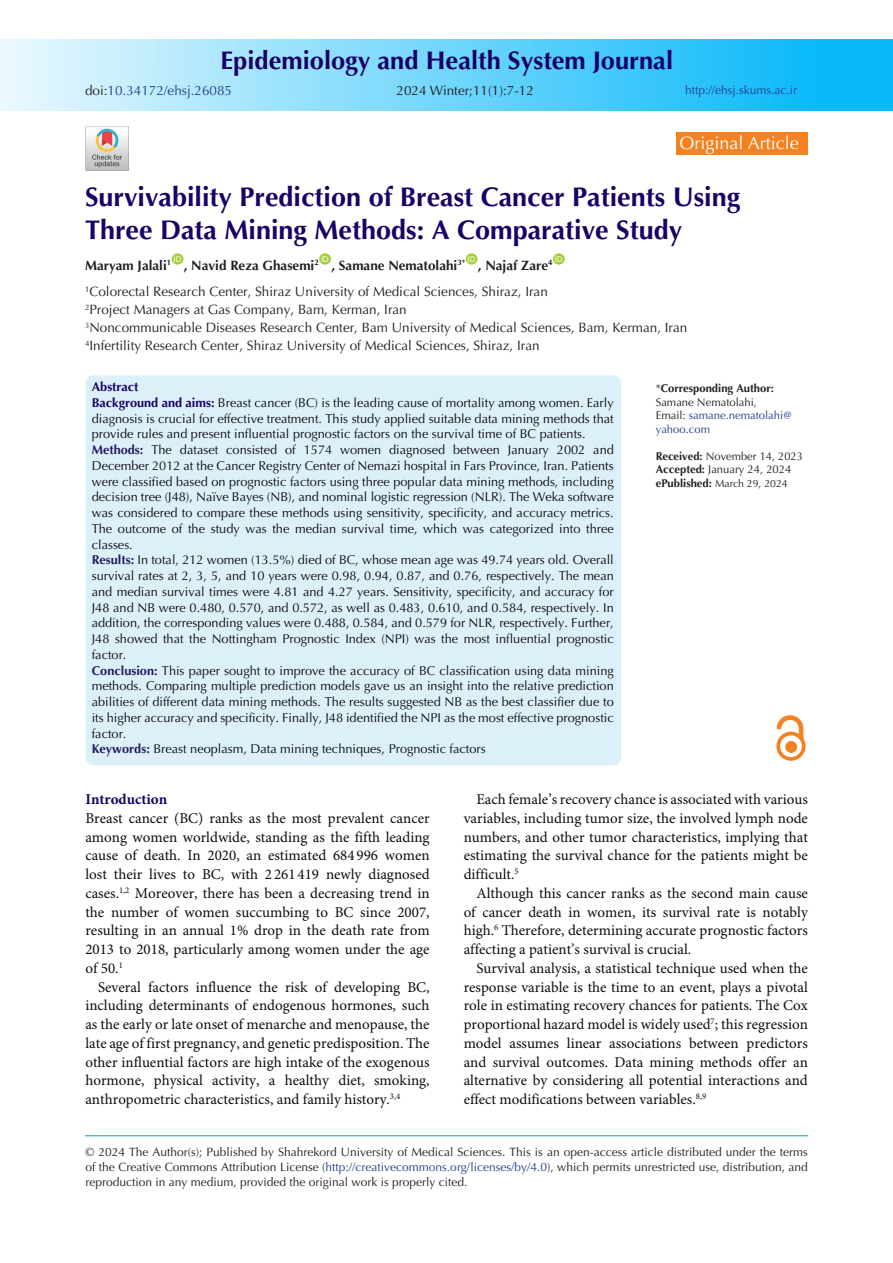
<style>
.page{position:relative;width:893px;height:1263px;background:#fff}
.page>*{position:absolute;margin:0;border:0;box-sizing:border-box;transform-origin:0 0}
.t1{font:700 27px/33px "Optima LT Std";color:#190066}
.t2{font:700 25.5px "Optima LT Std";color:#190066}
.t3{font:18px "Optima LT Std";color:#fff}
.t4{font:15px/18.8px "Minion Pro";color:#0d0d0d;text-align:justify}
.t5{font:700 15px "Minion Pro";color:#190066}
.t6{font:13.5px "Optima LT Std";color:#231f20}
.t7{font:700 13.5px "Optima LT Std";color:#231f20}
.t8{font:13.5px "Optima LT Std";color:#253f8e}
.t9{font:12.75px/15.8px "Optima LT Std";color:#0d0d0d;text-align:justify}
.t10{font:700 12.75px "Optima LT Std";color:#190066}
.t11{font:12px/15px "Optima LT Std";color:#231f20;text-align:justify}
.t12{font:12px "Optima LT Std";color:#253f8e}
.t13{font:11.25px "Optima LT Std";color:#231f20}
.t14{font:11.25px/13.5px "Optima LT Std";color:#253f8e}
.t15{font:700 11.25px "Optima LT Std";color:#231f20}
.t16{font:10.5px "Optima LT Std";color:#231f20}
.t17{font:7.8px "Arial";color:#fff}
.s1{color:#231f20}
.s2{font-weight:700;color:#190166}
.s3{font-weight:700;color:#231e60}
.s4{font-weight:400}
.s5{font-weight:700}
.s6{font-weight:700;font-size:11.25px}
.s7{color:#253f8e}
</style>
<div class="page">
<div style="left:0;top:39px;width:893px;height:72px;background:linear-gradient(to right,#e9f8fe,#00b4f9)"></div>
<hr style="left:85px;top:1135px;width:723px;height:1px;background:#0099e5">
<div style="left:172px;top:253px;width:11px;height:12px;background:#a6ce39;border-radius:50%"></div>
<div style="left:319px;top:253px;width:12px;height:12px;background:#a6ce39;border-radius:50%"></div>
<div style="left:466px;top:253px;width:11px;height:12px;background:#a6ce39;border-radius:50%"></div>
<div style="left:553px;top:253px;width:12px;height:12px;background:#a6ce39;border-radius:50%"></div>
<div style="left:676px;top:132px;width:132px;height:23px;background:#f58220"></div>
<img style="left:85px;top:127px;width:43px;height:43px">
<div style="left:786px;top:741px;width:11px;height:11px;background:#f58220;border-radius:50%"></div>
<div style="left:786px;top:741px;width:11px;height:11px;border:1px solid #f58220;border-radius:50%"></div>
<div style="left:776px;top:732px;width:29px;height:29px;border:4px solid #f58220;border-radius:50%"></div>
<svg style="left:777px;top:715px;width:26px;height:25px"></svg>
<div style="left:85px;top:375px;width:536px;height:390px;background:#dcf0fa;border-radius:8px"></div>
<p class="t2" style="left:221px;top:45px;width:454px">Epidemiology and Health System Journal</p>
<p class="t8" style="left:85px;top:83px;width:149px"><span class="s1">doi:</span>10.34172/ehsj.26085</p>
<p class="t6" style="left:396px;top:83px;width:139px">2024 Winter;11(1):7-12</p>
<p class="t12" style="left:685px;top:83px;width:114px">http://ehsj.skums.ac.ir</p>
<p class="t3" style="left:679px;top:132px;width:121px">Original Article</p>
<p class="t1" style="left:85px;top:181px;width:657px">Survivability Prediction of Breast Cancer Patients Using<br>Three Data Mining Methods: A Comparative Study</p>
<p class="t7" style="left:85px;top:257px;width:88px">Maryam Jalali<sup>1</sup></p>
<p class="t17" style="left:174px;top:254px;width:9px">ID</p>
<p class="t17" style="left:321px;top:254px;width:9px">ID</p>
<p class="t17" style="left:468px;top:254px;width:9px">ID</p>
<p class="t17" style="left:555px;top:254px;width:9px">ID</p>
<p class="t7" style="left:478px;top:257px;width:76px">, Najaf Zare<sup>4</sup></p>
<p class="t7" style="left:184px;top:257px;width:136px">, Navid Reza Ghasemi<sup>2</sup></p>
<p class="t7" style="left:331px;top:257px;width:135px">, Samane Nematolahi<sup>3*</sup></p>
<p class="t6" style="left:85px;top:284px;width:464px"><sup>1</sup>Colorectal Research Center, Shiraz University of Medical Sciences, Shiraz, Iran</p>
<p class="t6" style="left:85px;top:302px;width:323px"><sup>2</sup>Project Managers at Gas Company, Bam, Kerman, Iran</p>
<p class="t6" style="left:85px;top:320px;width:604px"><sup>3</sup>Noncommunicable Diseases Research Center, Bam University of Medical Sciences, Bam, Kerman, Iran</p>
<p class="t6" style="left:85px;top:338px;width:456px"><sup>4</sup>Infertility Research Center, Shiraz University of Medical Sciences, Shiraz, Iran</p>
<p class="t10" style="left:92px;top:379px;width:48px">Abstract</p>
<p class="t9" style="left:92px;top:395px;width:524px"><span class="s2">Background and aims:</span> Breast cancer (BC) is the leading cause of mortality among women. Early diagnosis is crucial for effective treatment. This study applied suitable data mining methods that provide rules and present influential prognostic factors on the survival time of BC patients.</p>
<p class="t9" style="left:92px;top:442px;width:524px"><span class="s3">Methods:</span> The dataset consisted of 1574 women diagnosed between January 2002 and December 2012 at the Cancer Registry Center of Nemazi hospital in Fars Province, Iran. Patients were classified based on prognostic factors using three popular data mining methods, including decision tree (J48), Naïve Bayes (NB), and nominal logistic regression (NLR). The Weka software was considered to compare these methods using sensitivity, specificity, and accuracy metrics.<br>The outcome of the study was the median survival time, which was categorized into three classes.</p>
<p class="t9" style="left:92px;top:552px;width:524px"><span class="s3">Results:</span> In total, 212 women (13.5%) died of BC, whose mean age was 49.74 years old. Overall survival rates at 2, 3, 5, and 10 years were 0.98, 0.94, 0.87, and 0.76, respectively. The mean and median survival times were 4.81 and 4.27 years. Sensitivity, specificity, and accuracy for J48 and NB were 0.480, 0.570, and 0.572, as well as 0.483, 0.610, and 0.584, respectively. In addition, the corresponding values were 0.488, 0.584, and 0.579 for NLR, respectively. Further, J48 showed that the Nottingham Prognostic Index (NPI) was the most influential prognostic factor.</p>
<p class="t9" style="left:92px;top:662px;width:524px"><span class="s3">Conclusion:</span> This paper sought to improve the accuracy of BC classification using data mining methods. Comparing multiple prediction models gave us an insight into the relative prediction abilities of different data mining methods. The results suggested NB as the best classifier due to its higher accuracy and specificity. Finally, J48 identified the NPI as the most effective prognostic factor.</p>
<p class="t9" style="left:92px;top:741px;width:395px"><span class="s3">Keywords:</span> Breast neoplasm, Data mining techniques, Prognostic factors</p>
<p class="t15" style="left:656px;top:382px;width:120px"><span class="s4">*</span>Corresponding Author:</p>
<p class="t13" style="left:656px;top:395px;width:103px">Samane Nematolahi,</p>
<p class="t14" style="left:656px;top:409px;width:138px"><span class="s1">Email:</span> samane.nematolahi@ yahoo.com</p>
<p class="t13" style="left:656px;top:449px;width:149px"><span class="s5">Received:</span> November 14, 2023</p>
<p class="t13" style="left:656px;top:463px;width:137px"><span class="s5">Accepted:</span> January 24, 2024</p>
<p class="t16" style="left:656px;top:477px;width:134px"><span class="s6">ePublished:</span> March 29, 2024</p>
<p class="t5" style="left:85px;top:789px;width:83px">Introduction</p>
<p class="t4" style="left:85px;top:809px;width:346px">Breast cancer (BC) ranks as the most prevalent cancer among women worldwide, standing as the fifth leading cause of death. In 2020, an estimated 684 996 women lost their lives to BC, with 2 261 419 newly diagnosed cases.<sup>1,2</sup> Moreover, there has been a decreasing trend in the number of women succumbing to BC since 2007, resulting in an annual 1% drop in the death rate from 2013 to 2018, particularly among women under the age of 50.<sup>1</sup></p>
<p class="t4" style="left:85px;top:978px;width:346px;text-indent:13px">Several factors influence the risk of developing BC, including determinants of endogenous hormones, such as the early or late onset of menarche and menopause, the late age of first pregnancy, and genetic predisposition. The other influential factors are high intake of the exogenous hormone, physical activity, a healthy diet, smoking, anthropometric characteristics, and family history.<sup>3,4</sup></p>
<p class="t4" style="left:464px;top:791px;width:346px;text-indent:13px">Each female’s recovery chance is associated with various variables, including tumor size, the involved lymph node numbers, and other tumor characteristics, implying that estimating the survival chance for the patients might be difficult.<sup>5</sup></p>
<p class="t4" style="left:464px;top:884px;width:346px;text-indent:13px">Although this cancer ranks as the second main cause of cancer death in women, its survival rate is notably high.<sup>6</sup> Therefore, determining accurate prognostic factors affecting a patient’s survival is crucial.</p>
<p class="t4" style="left:464px;top:959px;width:346px;text-indent:13px">Survival analysis, a statistical technique used when the response variable is the time to an event, plays a pivotal role in estimating recovery chances for patients. The Cox proportional hazard model is widely used<sup>7</sup>; this regression model assumes linear associations between predictors and survival outcomes. Data mining methods offer an alternative by considering all potential interactions and effect modifications between variables.<sup>8,9</sup></p>
<p class="t11" style="left:85px;top:1144px;width:724px">© 2024 The Author(s); Published by Shahrekord University of Medical Sciences. This is an open-access article distributed under the terms of the Creative Commons Attribution License (<span class="s7">http://creativecommons.org/licenses/by/4.0</span>), which permits unrestricted use, distribution, and reproduction in any medium, provided the original work is properly cited.</p>
</div>
